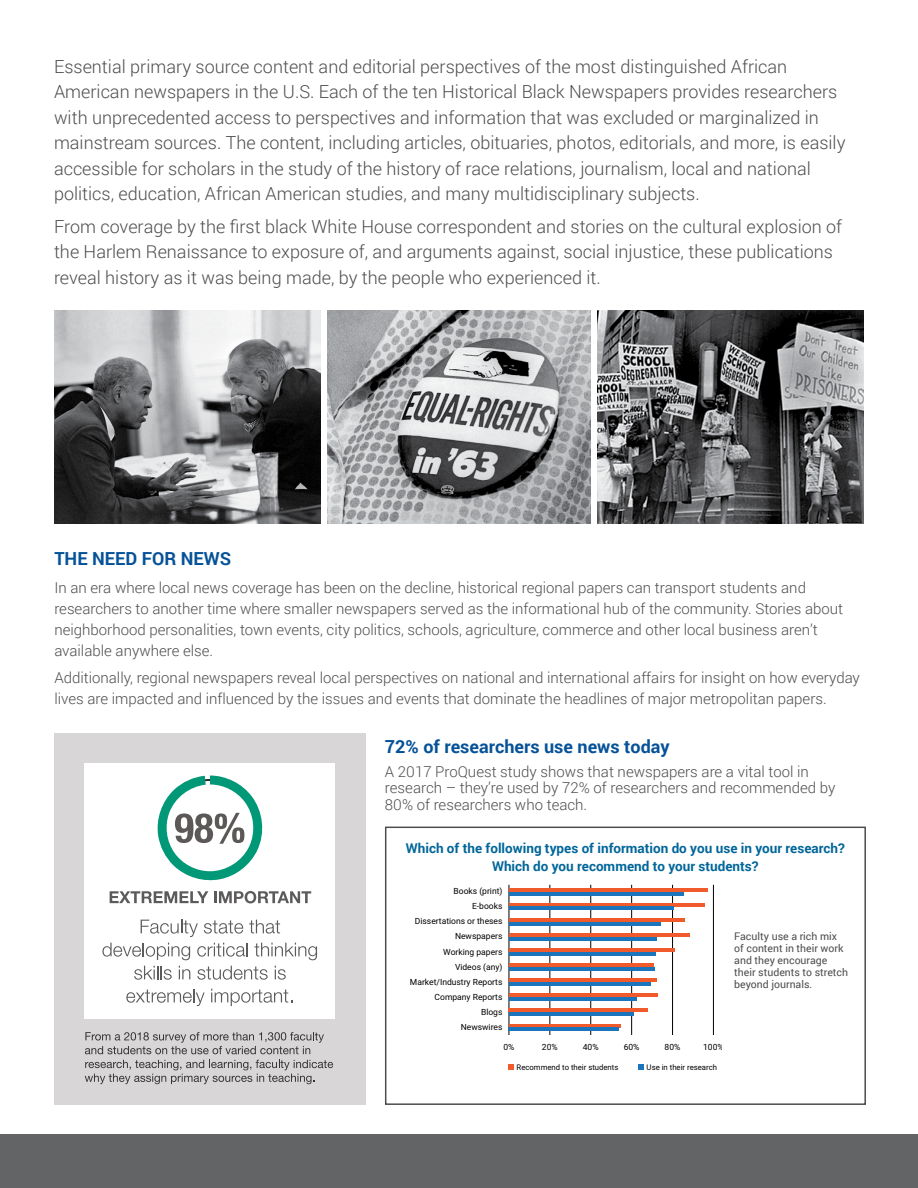
<style>
.page{position:relative;width:918px;height:1188px;background:#fff}
.page>*{position:absolute;margin:0;border:0;box-sizing:border-box;transform-origin:0 0}
.t1{font:300 18px/25.5px "Roboto";color:#4d4d4f}
.t2{font:700 18px "Roboto";color:#065298}
.t3{font:300 15px/21px "Roboto";color:#4d4d4f}
.t4{font:700 13.5px/18px "Roboto";color:#069;text-align:center}
.t5{font:10.5px/12px "Roboto";color:#4d4d4f}
.t6{font:8.55px/15.1px "Roboto";color:#000;text-align:right}
.t7{font:7.8px "Roboto";color:#000}
</style>
<div class="page">
<div style="left:0;top:1134px;width:918px;height:54px;background:#636466"></div>
<div style="left:54px;top:733px;width:312px;height:372px;background:#d8d6d7"></div>
<div style="left:84px;top:763px;width:251px;height:256px;background:#fff"></div>
<svg style="left:85px;top:1032px;width:239px;height:22px"></svg>
<svg style="left:85px;top:1060px;width:248px;height:24px"></svg>
<svg style="left:141px;top:920px;width:57px;height:17px"></svg>
<svg style="left:204px;top:920px;width:39px;height:14px"></svg>
<svg style="left:249px;top:920px;width:31px;height:14px"></svg>
<svg style="left:102px;top:943px;width:88px;height:17px"></svg>
<svg style="left:197px;top:943px;width:51px;height:14px"></svg>
<svg style="left:254px;top:943px;width:63px;height:17px"></svg>
<svg style="left:134px;top:966px;width:38px;height:14px"></svg>
<svg style="left:179px;top:966px;width:11px;height:13px"></svg>
<svg style="left:197px;top:966px;width:71px;height:14px"></svg>
<svg style="left:275px;top:966px;width:11px;height:14px"></svg>
<svg style="left:126px;top:989px;width:79px;height:17px"></svg>
<svg style="left:211px;top:989px;width:81px;height:17px"></svg>
<svg style="left:110px;top:891px;width:98px;height:12px"></svg>
<svg style="left:214px;top:891px;width:97px;height:12px"></svg>
<svg style="left:157px;top:776px;width:106px;height:105px"></svg>
<hr style="left:509px;top:885px;width:1px;height:150px;background:#000">
<hr style="left:550px;top:885px;width:1px;height:150px;background:#000">
<hr style="left:590px;top:885px;width:1px;height:150px;background:#000">
<hr style="left:631px;top:885px;width:1px;height:150px;background:#000">
<hr style="left:672px;top:885px;width:1px;height:150px;background:#000">
<hr style="left:713px;top:885px;width:1px;height:150px;background:#000">
<svg style="left:509px;top:1065px;width:5px;height:5px"></svg>
<svg style="left:639px;top:1065px;width:5px;height:5px"></svg>
<hr style="left:509px;top:888px;width:199px;height:4px;background:#f15b2b">
<hr style="left:509px;top:892px;width:175px;height:3px;background:#1b75bc">
<svg style="left:509px;top:903px;width:195px;height:4px"></svg>
<hr style="left:509px;top:907px;width:164px;height:3px;background:#1b75bc">
<hr style="left:509px;top:918px;width:176px;height:4px;background:#f15b2b">
<hr style="left:509px;top:922px;width:151px;height:4px;background:#1b75bc">
<hr style="left:509px;top:933px;width:180px;height:4px;background:#f15b2b">
<hr style="left:509px;top:937px;width:148px;height:4px;background:#1b75bc">
<hr style="left:509px;top:948px;width:166px;height:4px;background:#f15b2b">
<hr style="left:509px;top:952px;width:146px;height:4px;background:#1b75bc">
<hr style="left:509px;top:963px;width:144px;height:4px;background:#f15b2b">
<hr style="left:509px;top:967px;width:145px;height:4px;background:#1b75bc">
<hr style="left:509px;top:978px;width:147px;height:4px;background:#f15b2b">
<hr style="left:509px;top:982px;width:142px;height:4px;background:#1b75bc">
<hr style="left:509px;top:993px;width:149px;height:4px;background:#f15b2b">
<hr style="left:509px;top:997px;width:128px;height:4px;background:#1b75bc">
<hr style="left:509px;top:1009px;width:139px;height:3px;background:#f15b2b">
<hr style="left:509px;top:1012px;width:125px;height:4px;background:#1b75bc">
<hr style="left:509px;top:1024px;width:111px;height:3px;background:#f15b2b">
<hr style="left:509px;top:1027px;width:110px;height:4px;background:#1b75bc">
<div style="left:385px;top:827px;width:481px;height:278px;border:2px solid #4d4d4f"></div>
<img style="left:54px;top:311px;width:810px;height:213px">
<div style="left:321px;top:304px;width:6px;height:230px;background:#fff"></div>
<div style="left:591px;top:304px;width:6px;height:230px;background:#fff"></div>
<p class="t1" style="left:54px;top:53px;width:793px">Essential primary source content and editorial perspectives of the most distinguished African American newspapers in the U.S. Each of the ten Historical Black Newspapers provides researchers with unprecedented access to perspectives and information that was excluded or marginalized in mainstream sources. The content, including articles, obituaries, photos, editorials, and more, is easily accessible for scholars in the study of the history of race relations, journalism, local and national politics, education, African American studies, and many multidisciplinary subjects.</p>
<p class="t1" style="left:54px;top:213px;width:790px">From coverage by the first black White House correspondent and stories on the cultural explosion of the Harlem Renaissance to exposure of, and arguments against, social injustice, these publications reveal history as it was being made, by the people who experienced it.</p>
<p class="t2" style="left:54px;top:546px;width:179px">THE NEED FOR NEWS</p>
<p class="t3" style="left:54px;top:576px;width:790px">In an era where local news coverage has been on the decline, historical regional papers can transport students and researchers to another time where smaller newspapers served as the informational hub of the community. Stories about neighborhood personalities, town events, city politics, schools, agriculture, commerce and other local business aren’t available anywhere else.</p>
<p class="t3" style="left:54px;top:667px;width:807px">Additionally, regional newspapers reveal local perspectives on national and international affairs for insight on how everyday lives are impacted and influenced by the issues and events that dominate the headlines of major metropolitan papers.</p>
<p class="t2" style="left:385px;top:734px;width:286px">72% of researchers use news today</p>
<p class="t3" style="left:385px;top:762px;width:452px;line-height:16.5px">A 2017 ProQuest study shows that newspapers are a vital tool in research – they’re used by 72% of researchers and recommended by<br>80% of researchers who teach.</p>
<p class="t4" style="left:406px;top:839px;width:441px">Which of the following types of information do you use in your research?<br>Which do you recommend to your students?</p>
<p class="t6" style="left:410px;top:883px;width:94px">Books (print)<br>E-books<br>Dissertations or theses<br>Newspapers<br>Working papers<br>Videos (any)<br>Market/Industry Reports<br>Company Reports<br>Blogs<br>Newswires</p>
<p class="t6" style="left:503px;top:1039px;width:13px">0%</p>
<p class="t6" style="left:542px;top:1039px;width:17px">20%</p>
<p class="t6" style="left:583px;top:1039px;width:17px">40%</p>
<p class="t6" style="left:624px;top:1039px;width:17px">60%</p>
<p class="t6" style="left:665px;top:1039px;width:17px">80%</p>
<p class="t6" style="left:703px;top:1039px;width:22px">100%</p>
<p class="t7" style="left:517px;top:1062px;width:103px">Recommend to their students</p>
<p class="t7" style="left:647px;top:1062px;width:72px">Use in their research</p>
<p class="t5" style="left:734px;top:930px;width:115px">Faculty use a rich mix of content in their work and they encourage their students to stretch beyond journals.</p>
</div>
